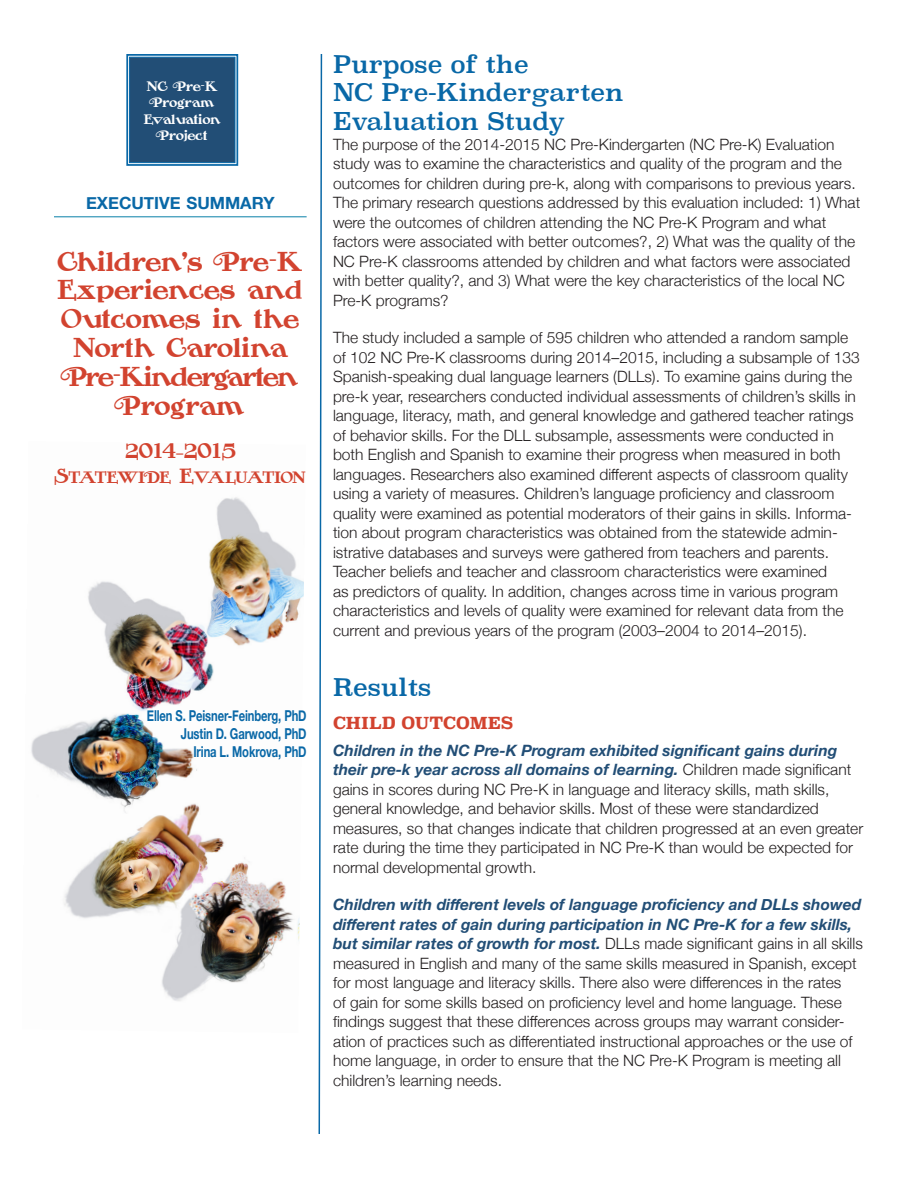
<style>
.page{position:relative;width:918px;height:1188px;background:#fff}
.page>*{position:absolute;margin:0;border:0;box-sizing:border-box;transform-origin:0 0}
.t1{font:24px/28.8px "Rogers 2";color:#d2432f;text-align:center}
.Sub1{font:24px/28.8px "Superclarendon";color:#0968a7}
.t2{font:18px "Rogers 2 SC800";letter-spacing:-.11em;color:#d2432f}
.t3{font:16.8px "Helvetica Neue Bold SC800";color:#0968a7}
.Sub2{font:700 16.5px "Superclarendon";color:#d2432f}
.BodyText{font:300 15.6px/19.5px "Helvetica Neue";color:#231f20}
.t4{font:700 15px "Helvetica Neue";letter-spacing:-.01em;color:#0968a7;scale:.75 1}
.t5{font:14.4px "Rogers 2 SC800";letter-spacing:-.045em;color:#d2432f}
.t6{font:12px/16.5px "Rogers 2";color:#fff;text-align:center}
.s1{font-size:18px}
.s2{font-weight:700;font-style:italic;color:#224e76}
</style>
<div class="page">
<svg style="left:126px;top:54px;width:113px;height:112px;background:#295880"></svg>
<img style="left:31px;top:497px;width:273px;height:504px">
<hr style="left:54px;top:216px;width:253px;height:1px;background:#238db1">
<svg style="left:318px;top:54px;width:5px;height:1080px"></svg>
<p class="t6" style="left:144px;top:78px;width:79px">NC Pre-K<br>Program<br>Evaluation<br>Project</p>
<p class="t3" style="left:86px;top:190px;width:190px">EXECUTIVE SUMMARY</p>
<p class="t1" style="left:58px;top:248px;width:247px">Children’s Pre-K<br>Experiences and<br>Outcomes in the<br>North Carolina<br>Pre-Kindergarten<br>Program</p>
<p class="t2" style="left:125px;top:442px;width:113px">2014–2015</p>
<p class="t5" style="left:55px;top:470px;width:253px"><span class="s1">S</span>tatewide <span class="s1">E</span>valuation</p>
<p class="t4" style="left:147px;top:704px;width:214px">Ellen S. Peisner-Feinberg, PhD</p>
<p class="t4" style="left:181px;top:722px;width:169px">Justin D. Garwood, PhD</p>
<p class="t4" style="left:193px;top:740px;width:152px">Irina L. Mokrova, PhD</p>
<p class="Sub1" style="left:333px;top:51px;width:292px">Purpose of the<br>NC Pre-Kindergarten<br>Evaluation Study</p>
<p class="BodyText" style="left:333px;top:133px;width:529px">The purpose of the 2014-2015 NC Pre-Kindergarten (NC Pre-K) Evaluation study was to examine the characteristics and quality of the program and the outcomes for children during pre-k, along with comparisons to previous years.<br>The primary research questions addressed by this evaluation included: 1) What were the outcomes of children attending the NC Pre-K Program and what factors were associated with better outcomes?, 2) What was the quality of the NC Pre-K classrooms attended by children and what factors were associated with better quality?, and 3) What were the key characteristics of the local NC Pre-K programs?</p>
<p class="BodyText" style="left:333px;top:327px;width:528px">The study included a sample of 595 children who attended a random sample of 102 NC Pre-K classrooms during 2014–2015, including a subsample of 133<br>Spanish-speaking dual language learners (DLLs). To examine gains during the pre-k year, researchers conducted individual assessments of children’s skills in language, literacy, math, and general knowledge and gathered teacher ratings of behavior skills. For the DLL subsample, assessments were conducted in both English and Spanish to examine their progress when measured in both languages. Researchers also examined different aspects of classroom quality using a variety of measures. Children’s language proficiency and classroom quality were examined as potential moderators of their gains in skills. Informa&shy;tion about program characteristics was obtained from the statewide admin&shy;istrative databases and surveys were gathered from teachers and parents.<br>Teacher beliefs and teacher and classroom characteristics were examined<br>as predictors of quality. In addition, changes across time in various program characteristics and levels of quality were examined for relevant data from the current and previous years of the program (2003–2004 to 2014–2015).</p>
<p class="Sub1" style="left:333px;top:675px;width:100px">Results</p>
<p class="Sub2" style="left:333px;top:711px;width:182px">CHILD OUTCOMES</p>
<p class="BodyText" style="left:333px;top:739px;width:532px"><span class="s2">Children in the NC Pre-K Program exhibited significant gains during their pre-k year across all domains of learning.</span> Children made significant gains in scores during NC Pre-K in language and literacy skills, math skills, general knowledge, and behavior skills. Most of these were standardized measures, so that changes indicate that children progressed at an even greater rate during the time they participated in NC Pre-K than would be expected for normal developmental growth.</p>
<p class="BodyText" style="left:333px;top:894px;width:531px"><span class="s2">Children with different levels of language proficiency and DLLs showed different rates of gain during participation in NC Pre-K for a few skills, but similar rates of growth for most.</span> DLLs made significant gains in all skills measured in English and many of the same skills measured in Spanish, except for most language and literacy skills. There also were differences in the rates<br>of gain for some skills based on proficiency level and home language. These findings suggest that these differences across groups may warrant consider&shy;ation of practices such as differentiated instructional approaches or the use of home language, in order to ensure that the NC Pre-K Program is meeting all children’s learning needs.</p>
</div>
